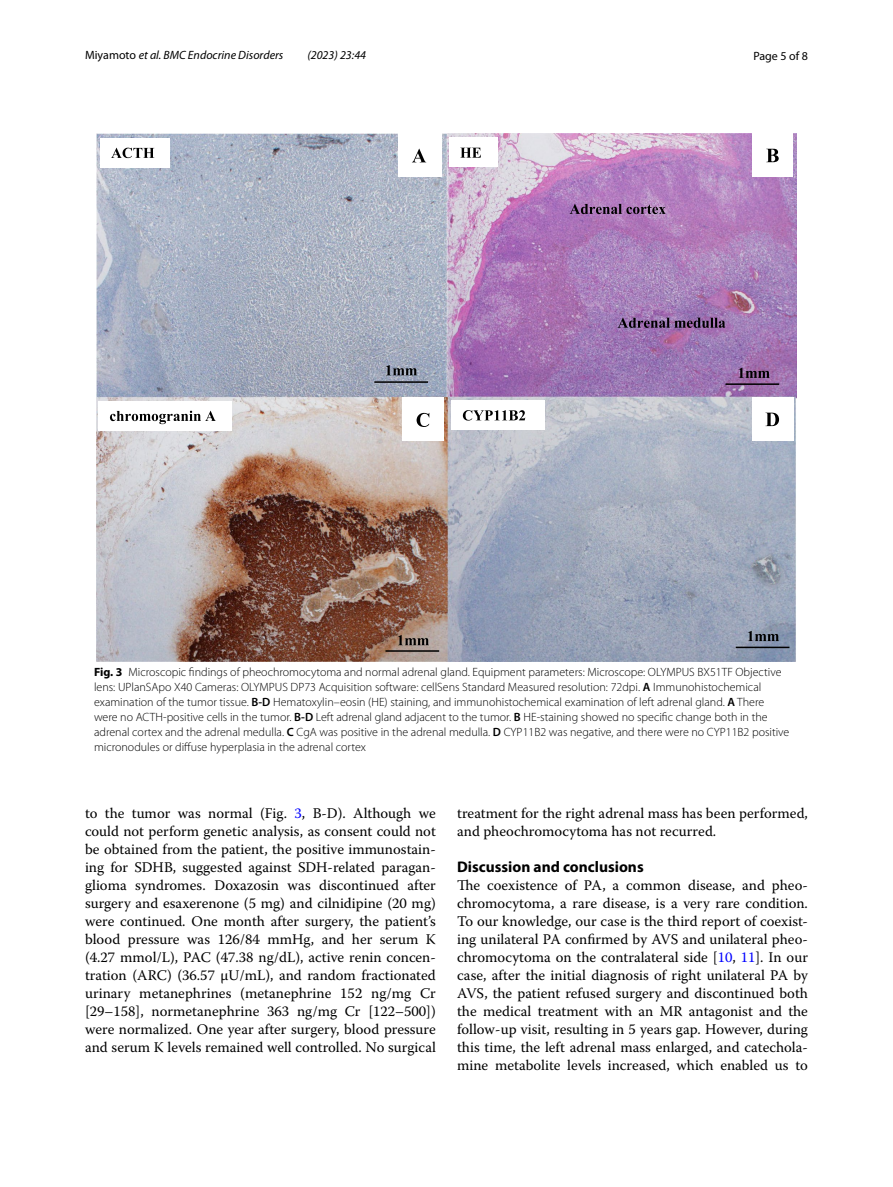
<style>
.page{position:relative;width:893px;height:1187px;background:#fff}
.page>*{position:absolute;margin:0;border:0;box-sizing:border-box;transform-origin:0 0}
.t1{font:700 15.45px "Myriad Pro";color:#000}
.t2{font:14.7px/18px "Warnock Pro";color:#000;text-align:justify}
.t3{font:300 12px/15px "Myriad Pro";color:#000}
.t4{font:italic 12px "Myriad Pro";color:#000}
.t5{font:12px "Myriad Pro";color:#000}
.s1{font-style:normal}
.s2{font-weight:700}
.s3{font-weight:600}
.s4{color:#00f}
</style>
<div class="page">
<img style="left:96px;top:133px;width:701px;height:528px">
<hr style="left:725px;top:383px;width:54px;height:2px;background:#000">
<svg style="left:738px;top:368px;width:32px;height:10px"></svg>
<div style="left:449px;top:138px;width:49px;height:29px;background:#fff"></div>
<svg style="left:460px;top:148px;width:21px;height:10px"></svg>
<div style="left:753px;top:133px;width:40px;height:44px;background:#fff"></div>
<svg style="left:766px;top:149px;width:13px;height:13px"></svg>
<svg style="left:569px;top:204px;width:97px;height:10px"></svg>
<svg style="left:617px;top:317px;width:108px;height:11px"></svg>
<div style="left:398px;top:133px;width:44px;height:44px;background:#fff"></div>
<svg style="left:412px;top:149px;width:14px;height:13px"></svg>
<svg style="left:386px;top:365px;width:31px;height:10px"></svg>
<hr style="left:374px;top:381px;width:54px;height:2px;background:#000">
<div style="left:100px;top:138px;width:70px;height:29px;background:#fff"></div>
<svg style="left:111px;top:148px;width:43px;height:10px"></svg>
<div style="left:451px;top:400px;width:94px;height:29px;background:#fff"></div>
<svg style="left:463px;top:410px;width:62px;height:10px"></svg>
<div style="left:99px;top:401px;width:133px;height:29px;background:#fff"></div>
<svg style="left:110px;top:410px;width:106px;height:14px"></svg>
<div style="left:403px;top:397px;width:41px;height:44px;background:#fff"></div>
<svg style="left:417px;top:413px;width:12px;height:14px"></svg>
<div style="left:752px;top:397px;width:42px;height:43px;background:#fff"></div>
<svg style="left:765px;top:412px;width:14px;height:14px"></svg>
<svg style="left:748px;top:630px;width:31px;height:11px"></svg>
<svg style="left:398px;top:635px;width:31px;height:10px"></svg>
<hr style="left:736px;top:646px;width:53px;height:2px;background:#000">
<hr style="left:385px;top:650px;width:54px;height:1px;background:#000">
<p class="t4" style="left:85px;top:48px;width:200px"><span class="s1">Miyamoto</span> et al. BMC Endocrine Disorders</p>
<p class="t4" style="left:307px;top:48px;width:60px">(2023) 23:44</p>
<p class="t5" style="left:753px;top:48px;width:56px">Page 5 of 8</p>
<p class="t3" style="left:94px;top:665px;width:697px"><span class="s2">Fig. 3</span> Microscopic findings of pheochromocytoma and normal adrenal gland. Equipment parameters: Microscope: OLYMPUS BX51TF Objective lens: UPlanSApo X40 Cameras: OLYMPUS DP73 Acquisition software: cellSens Standard Measured resolution: 72dpi. <span class="s3">A</span> Immunohistochemical examination of the tumor tissue. <span class="s3">B-D</span> Hematoxylin–eosin (HE) staining, and immunohistochemical examination of left adrenal gland. <span class="s3">A</span> There were no ACTH-positive cells in the tumor. <span class="s3">B-D</span> Left adrenal gland adjacent to the tumor. <span class="s3">B</span> HE-staining showed no specific change both in the adrenal cortex and the adrenal medulla. <span class="s3">C</span> CgA was positive in the adrenal medulla. <span class="s3">D</span> CYP11B2 was negative, and there were no CYP11B2 positive micronodules or diffuse hyperplasia in the adrenal cortex</p>
<p class="t2" style="left:85px;top:803px;width:352px">to the tumor was normal (Fig. <span class="s4">3</span>, B-D). Although we could not perform genetic analysis, as consent could not be obtained from the patient, the positive immunostain&shy;ing for SDHB, suggested against SDH-related paragan&shy;glioma syndromes. Doxazosin was discontinued after surgery and esaxerenone (5 mg) and cilnidipine (20 mg) were continued. One month after surgery, the patient’s blood pressure was 126/84 mmHg, and her serum K (4.27 mmol/L), PAC (47.38 ng/dL), active renin concen&shy;tration (ARC) (36.57 μU/mL), and random fractionated urinary metanephrines (metanephrine 152 ng/mg Cr [29–158], normetanephrine 363 ng/mg Cr [122–500]) were normalized. One year after surgery, blood pressure and serum K levels remained well controlled. No surgical</p>
<p class="t2" style="left:457px;top:803px;width:352px">treatment for the right adrenal mass has been performed, and pheochromocytoma has not recurred.</p>
<p class="t1" style="left:457px;top:856px;width:188px">Discussion and conclusions</p>
<p class="t2" style="left:457px;top:875px;width:352px">The coexistence of PA, a common disease, and pheo&shy;chromocytoma, a rare disease, is a very rare condition.<br>To our knowledge, our case is the third report of coexist&shy;ing unilateral PA confirmed by AVS and unilateral pheo&shy;chromocytoma on the contralateral side [<span class="s4">10</span>, <span class="s4">11</span>]. In our case, after the initial diagnosis of right unilateral PA by AVS, the patient refused surgery and discontinued both the medical treatment with an MR antagonist and the follow-up visit, resulting in 5 years gap. However, during this time, the left adrenal mass enlarged, and catechola&shy;mine metabolite levels increased, which enabled us to</p>
</div>
